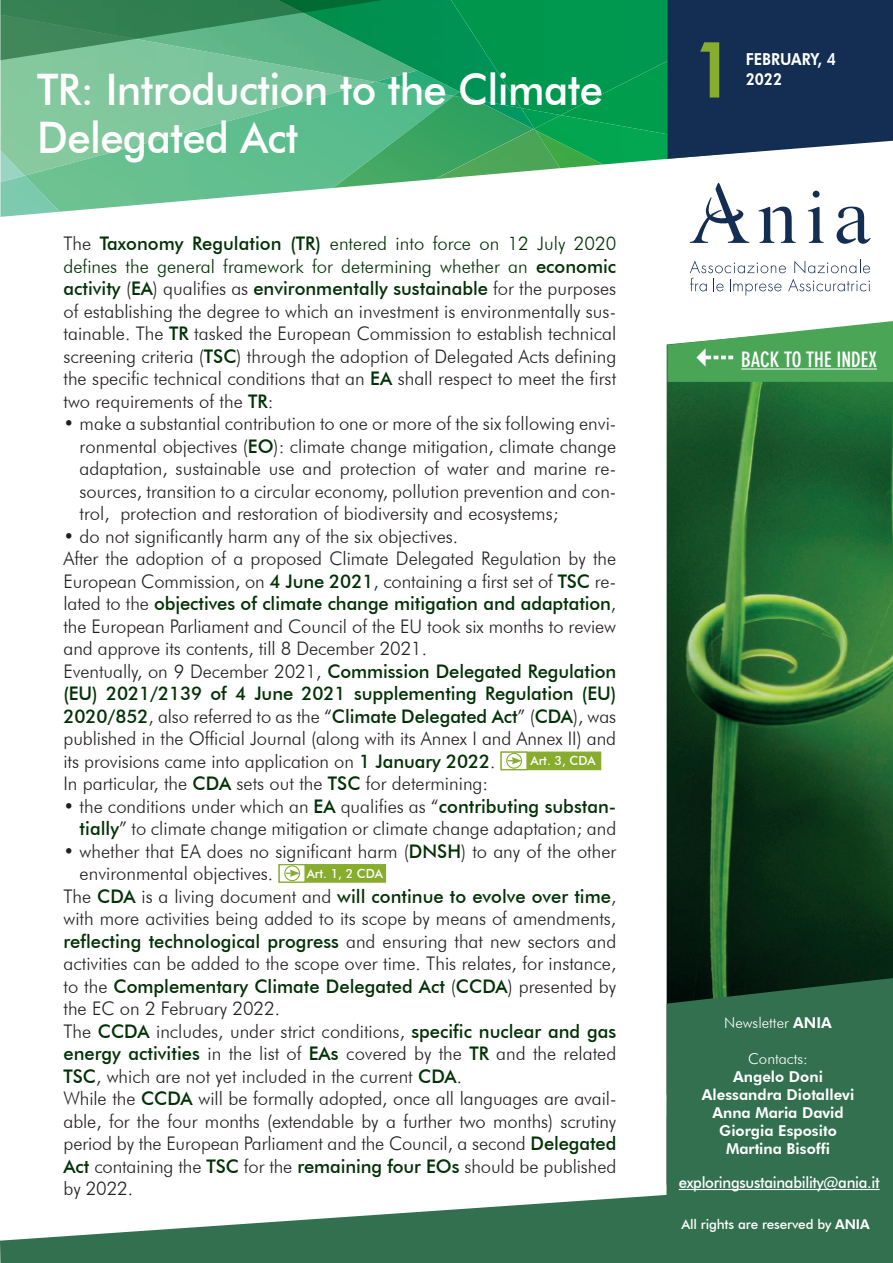
<style>
.page{position:relative;width:893px;height:1263px;background:#fff}
.page>*{position:absolute;margin:0;border:0;box-sizing:border-box;transform-origin:0 0}
.t1{font:800 78px "Futura BT";color:#88ac2e;scale:.85 1}
.t2{font:500 43.5px/48px "Futura BT";letter-spacing:-.015em;color:#fff;scale:.96 1}
.t3{font:700 condensed 21px "DIN Neuzeit Grotesk";color:#fff}
.t4{font:300 18.75px/22.5px "Futura BT";color:#231f20}
.t5{font:800 16.5px "Futura BT";color:#fff;scale:.9 1}
.t6{font:500 15.75px "Futura BT";letter-spacing:-.02em;color:#fff;scale:.95 1}
.t7{font:800 15px/18px "Futura BT";color:#fff;text-align:center}
.t8{font:300 15px "Futura BT";color:#fff}
.t9{font:500 13.5px "Futura BT";letter-spacing:-.01em;color:#fff}
.t10{font:500 12.6px "Futura BT";color:#fff}
.s1{font-weight:500;color:#003104}
.s2{color:#003104}
.s3{font-weight:800}
</style>
<div class="page">
<img style="left:667px;top:344px;width:226px;height:634px">
<img style="left:0;top:82px;width:25px;height:94px">
<img style="left:0;top:176px;width:56px;height:41px">
<img style="left:25px;top:82px;width:308px;height:130px">
<img style="left:333px;top:108px;width:142px;height:66px">
<img style="left:162px;top:174px;width:274px;height:38px">
<img style="left:435px;top:129px;width:125px;height:50px">
<svg style="left:475px;top:115px;width:59px;height:15px"></svg>
<img style="left:535px;top:164px;width:68px;height:4px">
<img style="left:534px;top:115px;width:134px;height:49px">
<div style="left:0;top:60px;width:278px;height:22px;background:#7ec69e"></div>
<img style="left:278px;top:0;width:173px;height:108px">
<img style="left:451px;top:0;width:110px;height:115px">
<img style="left:561px;top:0;width:107px;height:151px">
<svg style="left:0;top:0;width:383px;height:60px;background:#429869"></svg>
<div style="left:668px;top:0;width:225px;height:159px;background:#132d53"></div>
<svg style="left:690px;top:183px;width:59px;height:60px"></svg>
<svg style="left:758px;top:207px;width:38px;height:36px"></svg>
<svg style="left:808px;top:191px;width:16px;height:52px"></svg>
<svg style="left:837px;top:207px;width:34px;height:37px"></svg>
<svg style="left:690px;top:260px;width:180px;height:36px"></svg>
<svg style="left:0;top:1179px;width:893px;height:84px;fill:#327050"></svg>
<div style="left:667px;top:978px;width:226px;height:226px;background:#327050"></div>
<hr style="left:679px;top:1189px;width:201px;height:1px;background:#fff">
<svg style="left:668px;top:321px;width:225px;height:61px"></svg>
<hr style="left:741px;top:368px;width:136px;height:1px;background:#fff">
<div style="left:500px;top:751px;width:101px;height:19px;background:#88ac2e;border:1px solid #88ac2e"></div>
<div style="left:500px;top:751px;width:28px;height:19px;background:#fff;border:1px solid #88ac2e"></div>
<div style="left:506px;top:753px;width:16px;height:16px;border:1px solid #88ac2e;border-radius:50%"></div>
<svg style="left:508px;top:757px;width:14px;height:7px"></svg>
<div style="left:279px;top:864px;width:107px;height:19px;background:#88ac2e;border:1px solid #88ac2e"></div>
<div style="left:279px;top:864px;width:27px;height:19px;background:#fff;border:1px solid #88ac2e"></div>
<div style="left:284px;top:865px;width:16px;height:16px;border:1px solid #88ac2e;border-radius:50%"></div>
<svg style="left:286px;top:869px;width:14px;height:8px"></svg>
<h2 class="t2" style="left:37px;top:65px;width:591px">TR: Introduction to the Climate<br>Delegated Act</h2>
<p class="t4" style="left:63px;top:232px;width:554px;text-align:justify">The <span class="s1">Taxonomy Regulation (TR)</span> <span class="s2">entered into force on 12 July 2020 defines the general framework for determining whether an</span> <span class="s1">economic activity</span> (<span class="s1">EA</span>) qualifies as <span class="s1">environmentally sustainable</span> for the purposes of establishing the degree to which an investment is environmentally sus&shy;tainable. The <span class="s1">TR</span> tasked the European Commission to establish technical screening criteria (<span class="s1">TSC</span>) through the adoption of Delegated Acts defining the specific technical conditions that an <span class="s1">EA</span> shall respect to meet the first two requirements of the <span class="s1">TR</span>:</p>
<p class="t4" style="left:80px;top:412px;width:538px;text-align:justify;text-indent:-16px">• make a substantial contribution to one or more of the six following envi&shy;ronmental objectives (<span class="s1">EO</span>): climate change mitigation, climate change adaptation, sustainable use and protection of water and marine re&shy;sources, transition to a circular economy, pollution prevention and con&shy;trol, protection and restoration of biodiversity and ecosystems;</p>
<p class="t4" style="left:63px;top:525px;width:554px">• do not significantly harm any of the six objectives.<br>After the adoption of a proposed Climate Delegated Regulation by the European Commission, on <span class="s1">4 June 2021</span>, containing a first set of <span class="s1">TSC</span> re&shy;lated to the <span class="s1">objectives of climate change mitigation and adaptation</span>, the European Parliament and Council of the EU took six months to review and approve its contents, till 8 December 2021.<br>Eventually, on 9 December 2021, <span class="s1">Commission Delegated Regulation (EU) 2021/2139 of 4 June 2021 supplementing Regulation (EU)<br>2020/852</span>, also referred to as the “<span class="s1">Climate Delegated Act</span>” (<span class="s1">CDA</span>), was published in the Official Journal (along with its Annex I and Annex II) and its provisions came into application on <span class="s1">1 January 2022</span>.</p>
<p class="t10" style="left:531px;top:753px;width:66px">Art. 3, CDA</p>
<p class="t4" style="left:63px;top:772px;width:426px">In particular, the <span class="s1">CDA</span> sets out the <span class="s1">TSC</span> for determining:</p>
<p class="t4" style="left:63px;top:795px;width:554px;text-align:right">• the conditions under which an <span class="s1">EA</span> qualifies as “<span class="s1">contributing substan&shy;tially</span>” to climate change mitigation or climate change adaptation; and</p>
<p class="t4" style="left:80px;top:840px;width:538px;text-indent:-16px">• whether that EA does no significant harm (<span class="s1">DNSH</span>) to any of the other environmental objectives.</p>
<p class="t10" style="left:307px;top:866px;width:78px">Art. 1, 2 CDA</p>
<p class="t4" style="left:63px;top:885px;width:554px">The <span class="s1">CDA</span> is a living document and <span class="s1">will continue to evolve over time</span>, with more activities being added to its scope by means of amendments, <span class="s1">reflecting technological progress</span> and ensuring that new sectors and activities can be added to the scope over time. This relates, for instance, to the <span class="s1">Complementary Climate Delegated Act</span> (<span class="s1">CCDA</span>) presented by the EC on 2 February 2022.<br>The <span class="s1">CCDA</span> includes, under strict conditions, <span class="s1">specific nuclear and gas energy activities</span> in the list of <span class="s1">EAs</span> covered by the <span class="s1">TR</span> and the related <span class="s1">TSC</span>, which are not yet included in the current <span class="s1">CDA</span>.<br>While the <span class="s1">CCDA</span> will be formally adopted, once all languages are avail&shy;able, for the four months (extendable by a further two months) scrutiny period by the European Parliament and the Council, a second <span class="s1">Delegated Act</span> containing the <span class="s1">TSC</span> for the <span class="s1">remaining four EOs</span> should be published by 2022.</p>
<h1 class="t1" style="left:693px;top:22px;width:49px">1</h1>
<p class="t5" style="left:746px;top:50px;width:102px">FEBRUARY, 4</p>
<p class="t5" style="left:746px;top:69px;width:42px">2022</p>
<p class="t3" style="left:692px;top:347px;width:186px">✓ BACK TO THE INDEX</p>
<p class="t8" style="left:724px;top:1013px;width:109px">Newsletter <span class="s3">ANIA</span></p>
<p class="t8" style="left:748px;top:1049px;width:61px">Contacts:</p>
<p class="t7" style="left:702px;top:1067px;width:154px">Angelo Doni<br>Alessandra Diotallevi<br>Anna Maria David<br>Giorgia Esposito<br>Martina Bisoffi</p>
<p class="t6" style="left:679px;top:1172px;width:213px">exploringsustainability@ania.it</p>
<p class="t9" style="left:681px;top:1215px;width:190px">All rights are reserved by <span class="s3">ANIA</span></p>
</div>
